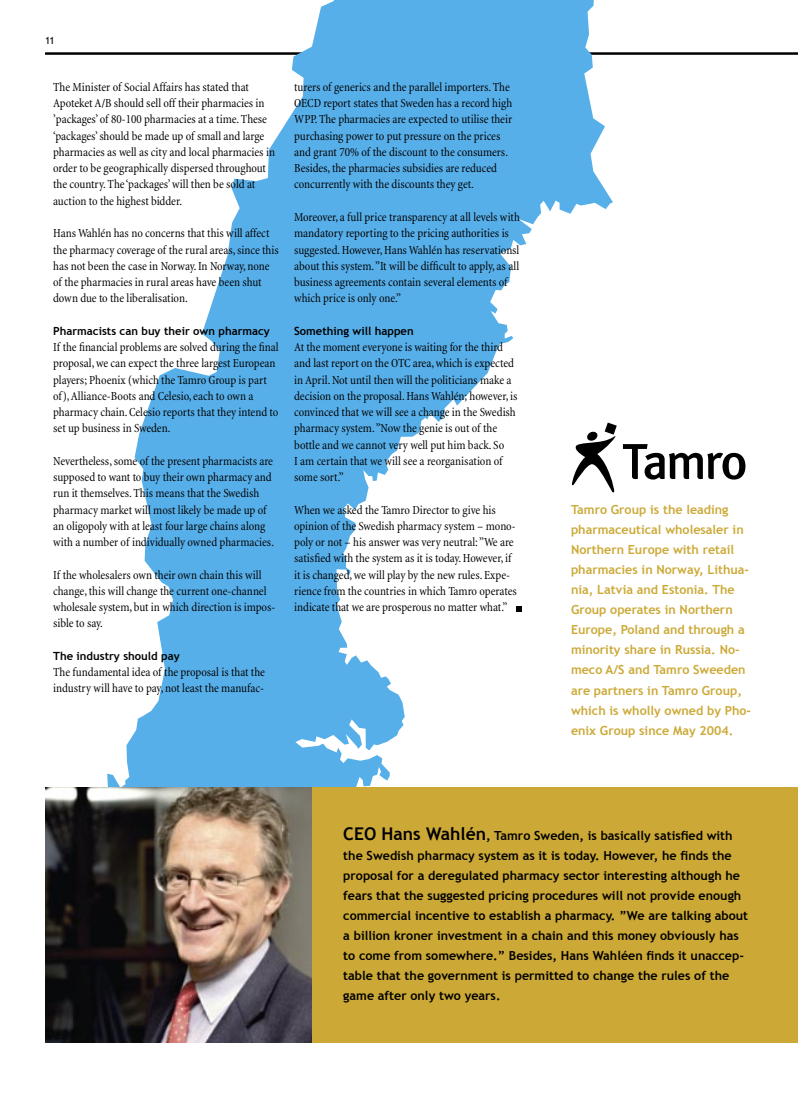
<style>
.page{position:relative;width:798px;height:1099px;background:#fff}
.page>*{position:absolute;margin:0;border:0;box-sizing:border-box;transform-origin:0 0}
.brød{font:condensed 12.5px/16.2px "Minion";letter-spacing:-.005em;color:#000}
.Billedtekst{font:700 12.5px/20px "Trebuchet MS";color:#000}
.Billedtekst-2{font:700 12.5px/20px "Trebuchet MS";color:#cca936}
.mellemrubrik_trebuchet{font:700 11.25px "Trebuchet MS";color:#000}
.t1{font:10px "Trebuchet MS";color:#000}
.s1{font-size:17.5px}
</style>
<div class="page">
<hr style="left:45px;top:52px;width:752px;height:3px;background:#000">
<svg style="left:107px;top:0;width:505px;height:787px;fill:#57afea"></svg>
<img style="left:45px;top:787px;width:267px;height:255px">
<div style="left:312px;top:787px;width:485px;height:255px;background:#cca936"></div>
<svg style="left:571px;top:422px;width:45px;height:70px"></svg>
<svg style="left:622px;top:444px;width:123px;height:35px"></svg>
<svg style="left:515px;top:606px;width:6px;height:5px"></svg>
<p class="t1" style="left:45px;top:34px;width:11px">11</p>
<p class="brød" style="left:53px;top:79px;width:223px">The Minister of Social Affairs has stated that Apoteket A/B should sell off their pharmacies in ’packages’ of 80-100 pharmacies at a time. These ‘packages’ should be made up of small and large pharmacies as well as city and local pharmacies in order to be geographically dispersed throughout the country. The ‘packages’ will then be sold at auction to the highest bidder.</p>
<p class="brød" style="left:53px;top:225px;width:227px">Hans Wahlén has no concerns that this will affect the pharmacy coverage of the rural areas, since this has not been the case in Norway. In Norway, none of the pharmacies in rural areas have been shut down due to the liberalisation.</p>
<p class="mellemrubrik_trebuchet" style="left:53px;top:324px;width:218px">Pharmacists can buy their own pharmacy</p>
<p class="brød" style="left:53px;top:339px;width:227px">If the financial problems are solved during the final proposal, we can expect the three largest European players; Phoenix (which the Tamro Group is part of), Alliance-Boots and Celesio, each to own a pharmacy chain. Celesio reports that they intend to set up business in Sweden.</p>
<p class="brød" style="left:53px;top:453px;width:222px">Nevertheless, some of the present pharmacists are supposed to want to buy their own pharmacy and run it themselves. This means that the Swedish pharmacy market will most likely be made up of an oligopoly with at least four large chains along with a number of individually owned pharmacies.</p>
<p class="brød" style="left:53px;top:567px;width:223px">If the wholesalers own their own chain this will change, this will change the current one-channel wholesale system, but in which direction is impos&shy;sible to say.</p>
<p class="mellemrubrik_trebuchet" style="left:53px;top:649px;width:128px">The industry should pay</p>
<p class="brød" style="left:53px;top:664px;width:213px">The fundamental idea of the proposal is that the industry will have to pay, not least the manufac-</p>
<p class="brød" style="left:294px;top:79px;width:219px">turers of generics and the parallel importers. The OECD report states that Sweden has a record high WPP. The pharmacies are expected to utilise their purchasing power to put pressure on the prices and grant 70% of the discount to the consumers.<br>Besides, the pharmacies subsidies are reduced concurrently with the discounts they get.</p>
<p class="brød" style="left:294px;top:209px;width:227px">Moreover, a full price transparency at all levels with mandatory reporting to the pricing authorities is suggested. However, Hans Wahlén has reservationsl about this system. ”It will be difficult to apply, as all business agreements contain several elements of which price is only one.”</p>
<p class="mellemrubrik_trebuchet" style="left:294px;top:324px;width:121px">Something will happen</p>
<p class="brød" style="left:294px;top:339px;width:225px">At the moment everyone is waiting for the third and last report on the OTC area, which is expected in April. Not until then will the politicians make a decision on the proposal. Hans Wahlén; however, is convinced that we will see a change in the Swedish pharmacy system. ”Now the genie is out of the bottle and we cannot very well put him back. So<br>I am certain that we will see a reorganisation of some sort.”</p>
<p class="brød" style="left:294px;top:502px;width:224px">When we asked the Tamro Director to give his opinion of the Swedish pharmacy system – mono&shy;poly or not – his answer was very neutral: ”We are satisfied with the system as it is today. However, if it is changed, we will play by the new rules. Expe&shy;rience from the countries in which Tamro operates indicate that we are prosperous no matter what.”</p>
<p class="Billedtekst-2" style="left:570px;top:500px;width:182px">Tamro Group is the leading pharmaceutical wholesaler in<br>Northern Europe with retail pharmacies in Norway, Lithua&shy;nia, Latvia and Estonia. The<br>Group operates in Northern<br>Europe, Poland and through a minority share in Russia. No&shy;meco A/S and Tamro Sweeden are partners in Tamro Group, which is wholly owned by Pho&shy;enix Group since May 2004.</p>
<p class="Billedtekst" style="left:343px;top:825px;width:406px"><span class="s1">CEO Hans Wahlén</span>, Tamro Sweden, is basically satisfied with the Swedish pharmacy system as it is today. However, he finds the proposal for a deregulated pharmacy sector interesting although he fears that the suggested pricing procedures will not provide enough commercial incentive to establish a pharmacy. ”We are talking about a billion kroner investment in a chain and this money obviously has to come from somewhere.” Besides, Hans Wahléen finds it unaccep&shy;table that the government is permitted to change the rules of the game after only two years.</p>
</div>
